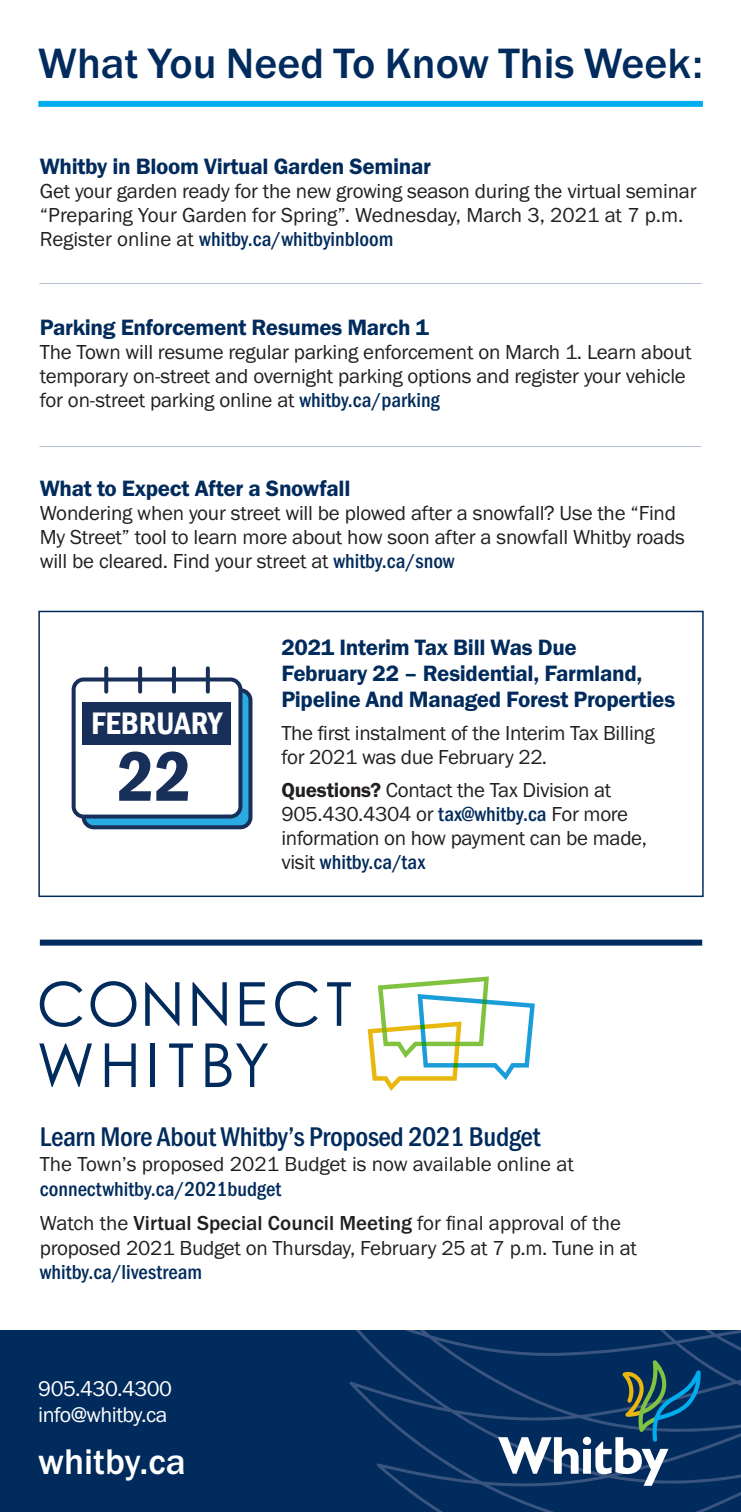
<style>
.page{position:relative;width:741px;height:1512px;background:#fff}
.page>*{position:absolute;margin:0;border:0;box-sizing:border-box;transform-origin:0 0}
.t1{font:600 condensed 72.8px "Franklin Gothic";color:#182f59}
.t2{font:500 44px "Franklin Gothic URW";color:#002b5c}
.t3{font:500 37px "Franklin Gothic URW";color:#fff}
.t4{font:600 condensed 32px "Franklin Gothic";color:#fff}
.Subhead{font:500 28px "Franklin Gothic URW Cond";letter-spacing:-.015em;color:#002b5c}
.General_Body_-_Text{font:23px/26px "Franklin Gothic URW Dem";letter-spacing:-.015em;color:#002b5c}
.t5{font:22px/26px "Franklin Gothic URW Boo";letter-spacing:-.025em;color:#fff}
.General_Body_-_Text-2{font:21px/24px "Franklin Gothic URW Boo";letter-spacing:-.01em;color:#231f20}
.s1{font-family:"Franklin Gothic URW Cond";font-weight:500;color:#002b5c}
.s2{font-family:"Franklin Gothic URW Dem"}
.s3{font-family:"Franklin Gothic URW";font-weight:500}
</style>
<div class="page">
<div style="left:0;top:1331px;width:741px;height:181px;background:#002b5c"></div>
<svg style="left:349px;top:1331px;width:392px;height:181px"></svg>
<svg style="left:498px;top:1360px;width:203px;height:126px"></svg>
<div style="left:38px;top:101px;width:665px;height:6px;background:#00aeef"></div>
<div style="left:38px;top:611px;width:666px;height:286px;border:2px solid #002b5c"></div>
<hr style="left:39px;top:283px;width:663px;height:1px;background:#002b5c">
<hr style="left:39px;top:446px;width:663px;height:1px;background:#002b5c">
<div style="left:40px;top:940px;width:662px;height:6px;background:#002b5c"></div>
<svg style="left:40px;top:981px;width:42px;height:46px"></svg>
<svg style="left:91px;top:981px;width:45px;height:46px"></svg>
<svg style="left:145px;top:982px;width:34px;height:44px"></svg>
<svg style="left:193px;top:982px;width:34px;height:44px"></svg>
<svg style="left:240px;top:982px;width:25px;height:44px"></svg>
<svg style="left:275px;top:981px;width:43px;height:46px"></svg>
<svg style="left:327px;top:982px;width:24px;height:44px"></svg>
<svg style="left:39px;top:1043px;width:53px;height:44px"></svg>
<svg style="left:105px;top:1043px;width:31px;height:44px"></svg>
<hr style="left:151px;top:1043px;width:4px;height:44px;background:#002b5c">
<svg style="left:169px;top:1043px;width:24px;height:44px"></svg>
<svg style="left:205px;top:1043px;width:63px;height:44px"></svg>
<svg style="left:368px;top:976px;width:167px;height:115px"></svg>
<div style="left:84px;top:690px;width:166px;height:137px;background:#2aabe1;border-radius:10px"></div>
<div style="left:82px;top:688px;width:170px;height:141px;border:4px solid #182f59;border-radius:10px"></div>
<div style="left:74px;top:679px;width:166px;height:138px;background:#fff;border-radius:10px"></div>
<div style="left:72px;top:677px;width:170px;height:142px;border:4px solid #182f59;border-radius:10px"></div>
<svg style="left:104px;top:668px;width:4px;height:24px"></svg>
<svg style="left:138px;top:668px;width:4px;height:24px"></svg>
<hr style="left:172px;top:668px;width:4px;height:24px;background:#182f59">
<svg style="left:206px;top:668px;width:4px;height:24px"></svg>
<div style="left:83px;top:702px;width:148px;height:42px;background:#182f59"></div>
<h2 class="t2" style="left:38px;top:36px;width:666px">What You Need To Know This Week:</h2>
<p class="General_Body_-_Text" style="left:40px;top:153px;width:393px">Whitby in Bloom Virtual Garden Seminar</p>
<p class="General_Body_-_Text-2" style="left:40px;top:179px;width:658px">Get your garden ready for the new growing season during the virtual seminar “Preparing Your Garden for Spring”. Wednesday, March 3, 2021 at 7 p.m.<br>Register online at <span class="s1">whitby.ca/whitbyinbloom</span></p>
<p class="General_Body_-_Text" style="left:40px;top:314px;width:391px">Parking Enforcement Resumes March 1</p>
<p class="General_Body_-_Text-2" style="left:40px;top:340px;width:653px">The Town will resume regular parking enforcement on March 1. Learn about temporary on-street and overnight parking options and register your vehicle for on-street parking online at <span class="s1">whitby.ca/parking</span></p>
<p class="General_Body_-_Text" style="left:40px;top:475px;width:312px">What to Expect After a Snowfall</p>
<p class="General_Body_-_Text-2" style="left:40px;top:501px;width:647px">Wondering when your street will be plowed after a snowfall? Use the “Find<br>My Street” tool to learn more about how soon after a snowfall Whitby roads will be cleared. Find your street at <span class="s1">whitby.ca/snow</span></p>
<p class="t4" style="left:91px;top:702px;width:132px">FEBRUARY</p>
<p class="t1" style="left:117px;top:728px;width:76px">22</p>
<p class="General_Body_-_Text" style="left:281px;top:634px;width:395px">2021 Interim Tax Bill Was Due<br>February 22 – Residential, Farmland,<br>Pipeline And Managed Forest Properties</p>
<p class="General_Body_-_Text-2" style="left:281px;top:720px;width:375px">The first instalment of the Interim Tax Billing for 2021 was due February 22.</p>
<p class="General_Body_-_Text-2" style="left:281px;top:777px;width:367px"><span class="s2">Questions?</span> Contact the Tax Division at 905.430.4304 or <span class="s1">tax@whitby.ca</span> For more information on how payment can be made, visit <span class="s1">whitby.ca/tax</span></p>
<p class="Subhead" style="left:40px;top:1116px;width:502px">Learn More About Whitby’s Proposed 2021 Budget</p>
<p class="General_Body_-_Text-2" style="left:40px;top:1151px;width:535px;line-height:25px">The Town’s proposed 2021 Budget is now available online at <span class="s1">connectwhitby.ca/2021budget</span></p>
<p class="General_Body_-_Text-2" style="left:40px;top:1210px;width:598px">Watch the <span class="s3">Virtual Special Council Meeting</span> for final approval of the proposed 2021 Budget on Thursday, February 25 at 7 p.m. Tune in at <span class="s1">whitby.ca/livestream</span></p>
<p class="t5" style="left:38px;top:1375px;width:135px">905.430.4300 info@whitby.ca</p>
<p class="t3" style="left:38px;top:1439px;width:149px">whitby.ca</p>
</div>
